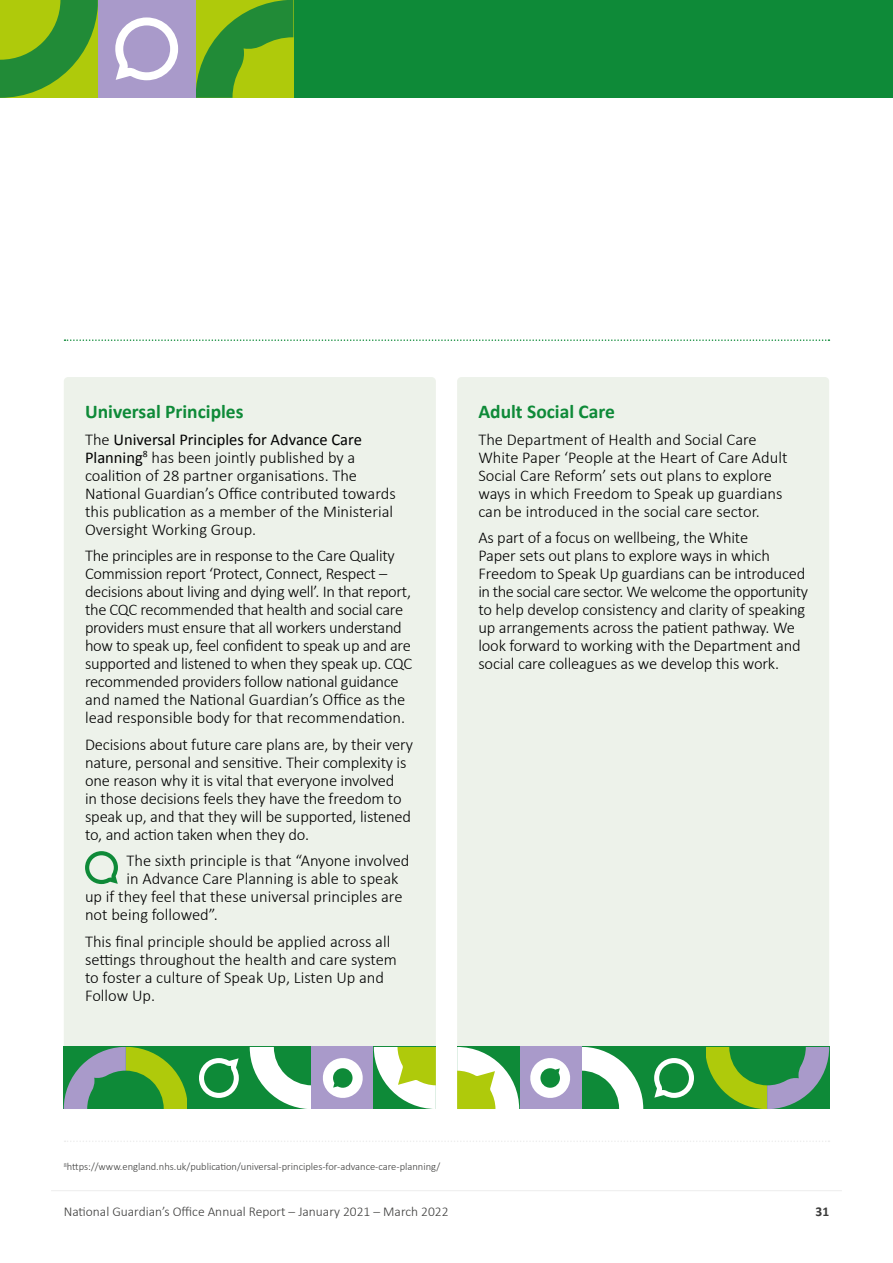
<style>
.page{position:relative;width:893px;height:1263px;background:#fff}
.page>*{position:absolute;margin:0;border:0;box-sizing:border-box;transform-origin:0 0}
._5__Sub_heading_h4{font:700 19.5px "Calibri";color:#0e8a38}
._2__Body_Copy_P{font:300 16.5px/18px "Calibri";letter-spacing:-.01em;color:#000}
.t1{font:300 13.5px "Calibri";color:#3c3c3b}
.t2{font:700 13.5px "Calibri";color:#3c3c3b}
._2__Body_Copy_P-2{font:300 10.5px "Calibri";color:#3c3c3b}
.s1{font-weight:400}
</style>
<div class="page">
<hr style="left:51px;top:1190px;width:791px;height:1px;background:#ededed">
<div style="left:0;top:0;width:893px;height:98px;background:#0e8a38"></div>
<svg style="left:65px;top:339px;width:764px;height:2px"></svg>
<div style="left:457px;top:377px;width:372px;height:681px;background:#edf2ea;border-radius:4px"></div>
<div style="left:64px;top:377px;width:372px;height:675px;background:#edf2ea;border-radius:4px"></div>
<svg style="left:705px;top:1047px;width:124px;height:62px;background:#5a9d4f"></svg>
<div style="left:643px;top:1047px;width:62px;height:62px;background:#0e8a38"></div>
<svg style="left:654px;top:1058px;width:40px;height:40px"></svg>
<svg style="left:581px;top:1047px;width:62px;height:62px"></svg>
<div style="left:519px;top:1047px;width:62px;height:62px;background:#a99aca"></div>
<svg style="left:530px;top:1058px;width:40px;height:40px"></svg>
<svg style="left:457px;top:1047px;width:62px;height:62px"></svg>
<svg style="left:64px;top:1047px;width:124px;height:62px;background:#5a9d4f"></svg>
<div style="left:188px;top:1047px;width:62px;height:62px;background:#0e8a38"></div>
<svg style="left:199px;top:1058px;width:40px;height:40px"></svg>
<svg style="left:250px;top:1047px;width:62px;height:62px"></svg>
<div style="left:312px;top:1047px;width:62px;height:62px;background:#a99aca"></div>
<svg style="left:323px;top:1058px;width:40px;height:40px"></svg>
<svg style="left:374px;top:1047px;width:62px;height:62px"></svg>
<svg style="left:85px;top:851px;width:33px;height:33px"></svg>
<svg style="left:65px;top:1141px;width:764px;height:1px"></svg>
<svg style="left:0;top:0;width:98px;height:98px;background:#69ab20"></svg>
<svg style="left:196px;top:0;width:97px;height:98px;background:#6bac1f"></svg>
<div style="left:98px;top:0;width:98px;height:98px;background:#a99aca"></div>
<svg style="left:115px;top:17px;width:63px;height:63px"></svg>
<h4 class="_5__Sub_heading_h4" style="left:85px;top:399px;width:160px">Universal Principles</h4>
<p class="_2__Body_Copy_P" style="left:85px;top:430px;width:312px">The <span class="s1">Universal Principles for Advance Care Planning</span><sup>8</sup> has been jointly published by a coalition of 28 partner organisations. The National Guardian’s Office contributed towards this publication as a member of the Ministerial Oversight Working Group.</p>
<p class="_2__Body_Copy_P" style="left:85px;top:546px;width:329px">The principles are in response to the Care Quality Commission report ‘Protect, Connect, Respect – decisions about living and dying well’. In that report, the CQC recommended that health and social care providers must ensure that all workers understand how to speak up, feel confident to speak up and are supported and listened to when they speak up. CQC recommended providers follow national guidance and named the National Guardian’s Office as the lead responsible body for that recommendation.</p>
<p class="_2__Body_Copy_P" style="left:85px;top:735px;width:330px">Decisions about future care plans are, by their very nature, personal and sensitive. Their complexity is one reason why it is vital that everyone involved<br>in those decisions feels they have the freedom to speak up, and that they will be supported, listened to, and action taken when they do.</p>
<p class="_2__Body_Copy_P" style="left:126px;top:851px;width:285px">The sixth principle is that “Anyone involved</p>
<p class="_2__Body_Copy_P" style="left:126px;top:869px;width:273px">in Advance Care Planning is able to speak</p>
<p class="_2__Body_Copy_P" style="left:85px;top:887px;width:319px">up if they feel that these universal principles are</p>
<p class="_2__Body_Copy_P" style="left:85px;top:905px;width:134px">not being followed”.</p>
<p class="_2__Body_Copy_P" style="left:85px;top:932px;width:313px">This final principle should be applied across all settings throughout the health and care system to foster a culture of Speak Up, Listen Up and Follow Up.</p>
<h4 class="_5__Sub_heading_h4" style="left:478px;top:399px;width:138px">Adult Social Care</h4>
<p class="_2__Body_Copy_P" style="left:478px;top:430px;width:311px">The Department of Health and Social Care White Paper ‘People at the Heart of Care Adult Social Care Reform’ sets out plans to explore ways in which Freedom to Speak up guardians can be introduced in the social care sector.</p>
<p class="_2__Body_Copy_P" style="left:478px;top:528px;width:331px">As part of a focus on wellbeing, the White<br>Paper sets out plans to explore ways in which Freedom to Speak Up guardians can be introduced in the social care sector. We welcome the opportunity to help develop consistency and clarity of speaking up arrangements across the patient pathway. We look forward to working with the Department and social care colleagues as we develop this work.</p>
<p class="_2__Body_Copy_P-2" style="left:64px;top:1160px;width:378px"><sup>8</sup>https://www.england.nhs.uk/publication/universal-principles-for-advance-care-planning/</p>
<p class="t1" style="left:64px;top:1203px;width:386px">National Guardian’s Office Annual Report – January 2021 – March 2022</p>
<p class="t2" style="left:815px;top:1203px;width:15px">31</p>
</div>
